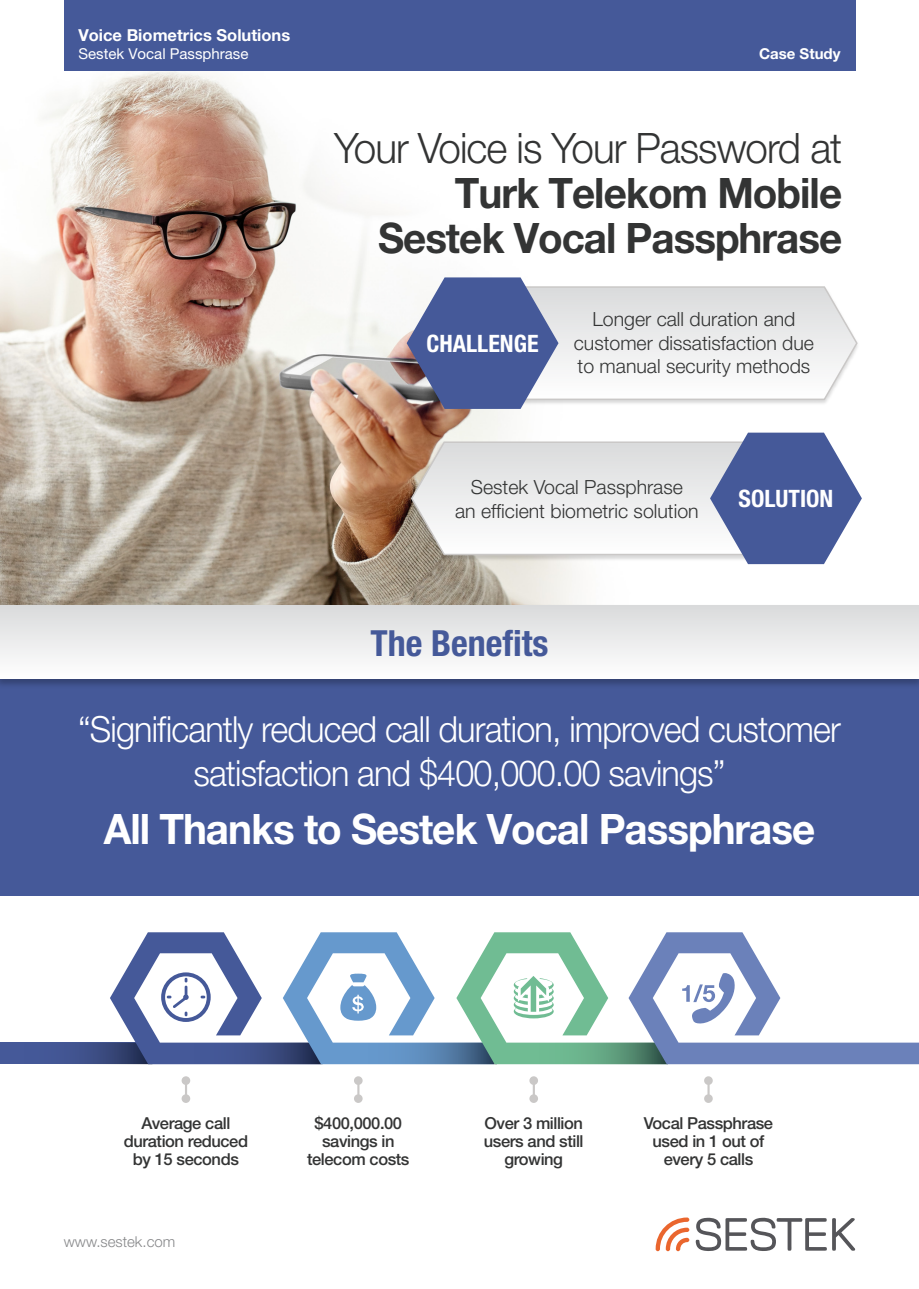
<style>
.page{position:relative;width:919px;height:1289px;background:#fff}
.page>*{position:absolute;margin:0;border:0;box-sizing:border-box;transform-origin:0 0}
.t1{font:700 42px/45px "Helvetica Neue LT Pro";letter-spacing:-.025em;color:#333434;text-align:right;scale:.96 1}
.t2{font:700 42px "Helvetica Neue LT Pro";letter-spacing:-.025em;color:#fff;scale:.96 1}
.t3{font:300 42px "Helvetica Neue LT Pro";letter-spacing:-.025em;color:#333434;scale:.96 1}
.t4{font:300 36px/43.2px "Helvetica Neue LT Pro";letter-spacing:-.025em;color:#fff;text-align:center;scale:.95 1}
.t5{font:700 condensed 36px "Helvetica Neue LT Pro";color:#455999}
.t6{font:700 condensed 24px "Helvetica Neue LT Pro";color:#fff}
.t7{font:300 19.5px/23.4px "Helvetica Neue LT Pro";color:#333434;text-align:center}
.t8{font:500 16.5px/18px "Helvetica Neue LT Pro";letter-spacing:-.025em;color:#333434;text-align:center}
.t9{font:700 16.5px "Helvetica Neue LT Pro";color:#fff}
.t10{font:15px "Helvetica Neue LT Pro";color:#fff}
.t11{font:300 15px "Helvetica Neue LT Pro";color:#87888a}
.t12{font:700 15px "Helvetica Neue LT Pro";color:#fff}
</style>
<div class="page">
<img style="left:0;top:0;width:918px;height:1252px">
<svg style="left:695px;top:1217px;width:160px;height:34px"></svg>
<svg style="left:655px;top:1217px;width:34px;height:34px"></svg>
<div style="left:64px;top:1233px;width:119px;height:19px;background:#fff"></div>
<div style="left:0;top:665px;width:918px;height:230px;background:#455999"></div>
<img style="left:0;top:601px;width:918px;height:85px">
<div style="left:0;top:605px;width:918px;height:73px;background:linear-gradient(to bottom,#d9dadb,#fff)"></div>
<svg style="left:410px;top:432px;width:451px;height:132px"></svg>
<svg style="left:406px;top:277px;width:452px;height:132px"></svg>
<svg style="left:0;top:932px;width:918px;height:132px"></svg>
<svg style="left:181px;top:1076px;width:9px;height:26px"></svg>
<svg style="left:354px;top:1076px;width:8px;height:26px"></svg>
<svg style="left:529px;top:1076px;width:9px;height:26px"></svg>
<svg style="left:704px;top:1076px;width:8px;height:26px"></svg>
<div style="left:64px;top:0;width:791px;height:70px;background:#455999"></div>
<p class="t9" style="left:78px;top:25px;width:213px">Voice Biometrics Solutions</p>
<p class="t10" style="left:78px;top:45px;width:172px">Sestek Vocal Passphrase</p>
<p class="t12" style="left:759px;top:44px;width:83px">Case Study</p>
<h1 class="t3" style="left:334px;top:123px;width:531px">Your Voice is Your Password at</h1>
<h1 class="t1" style="left:378px;top:170px;width:485px">Turk Telekom Mobile<br>Sestek Vocal Passphrase</h1>
<h3 class="t6" style="left:426px;top:328px;width:114px">CHALLENGE</h3>
<p class="t7" style="left:573px;top:307px;width:242px">Longer call duration and customer dissatisfaction due to manual security methods</p>
<p class="t7" style="left:455px;top:475px;width:245px">Sestek Vocal Passphrase<br>an efficient biometric solution</p>
<h3 class="t6" style="left:738px;top:483px;width:96px">SOLUTION</h3>
<h2 class="t5" style="left:370px;top:621px;width:179px">The Benefits</h2>
<h2 class="t4" style="left:78px;top:707px;width:804px">“Significantly reduced call duration, improved customer satisfaction and $400,000.00 savings”</h2>
<h1 class="t2" style="left:104px;top:802px;width:742px">All Thanks to Sestek Vocal Passphrase</h1>
<p class="t8" style="left:124px;top:1113px;width:126px">Average call duration reduced by 15 seconds</p>
<p class="t8" style="left:307px;top:1113px;width:104px">$400,000.00 savings in telecom costs</p>
<p class="t8" style="left:484px;top:1113px;width:101px">Over 3 million users and still growing</p>
<p class="t8" style="left:643px;top:1113px;width:131px">Vocal Passphrase used in 1 out of every 5 calls</p>
<p class="t11" style="left:64px;top:1231px;width:113px">www.sestek.com</p>
</div>
